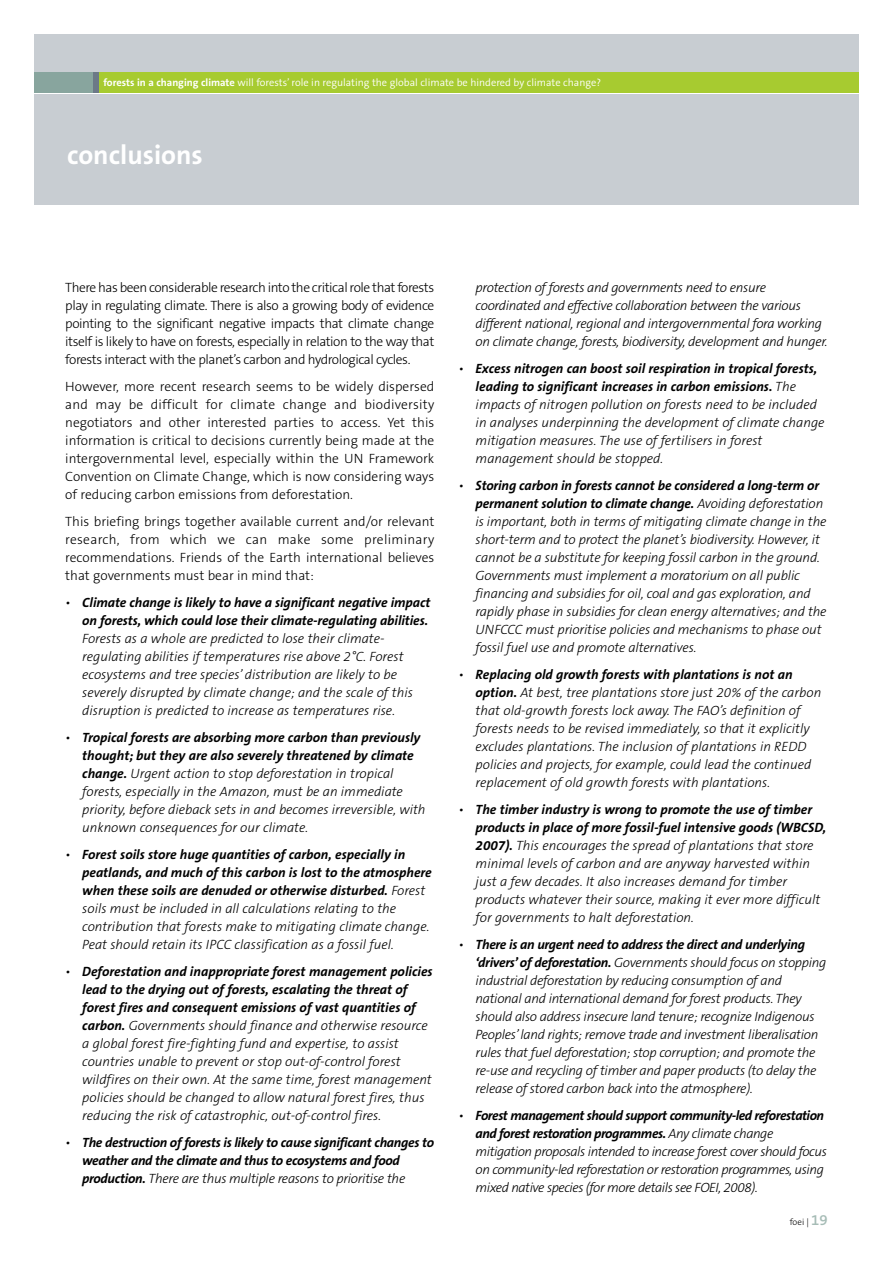
<style>
.page{position:relative;width:893px;height:1263px;background:#fff}
.page>*{position:absolute;margin:0;border:0;box-sizing:border-box;transform-origin:0 0}
.t1{font:700 27px "The Sans B7";color:#fff}
.t2{font:italic 300 13.5px/18px "The Sans B3";letter-spacing:-.01em;color:#000}
.t3{font:italic 700 13.5px/18px "The Sans B7";color:#000}
.t4{font:300 13.5px/18px "The Sans B3";color:#000;text-align:justify}
.t5{font:italic 300 13.5px/18px "The Sans B3";letter-spacing:-.035em;color:#000}
.t6{font:italic 700 13.5px/18px "The Sans B7";letter-spacing:-.02em;color:#000}
.t7{font:italic 700 13.5px/18px "The Sans B7";letter-spacing:-.035em;color:#000}
.t8{font:300 10.5px "The Sans B4";color:#fff}
.t9{font:300 9px "The Sans B3";color:#000}
.s1{font-family:"The Sans B7";font-weight:700}
.s2{font-family:"The Sans B3";font-weight:300}
.s3{font-family:"The Sans B6";font-weight:600;font-size:15px;color:#a6bcb6}
</style>
<div class="page">
<div style="left:34px;top:34px;width:825px;height:170px;background:#c8cdd2"></div>
<div style="left:34px;top:72px;width:825px;height:22px;background:#a7cb30"></div>
<div style="left:34px;top:72px;width:64px;height:22px;background:#88a59e"></div>
<div style="left:94px;top:72px;width:5px;height:22px;background:#6c7987"></div>
<hr style="left:34px;top:93px;width:825px;height:1px;background:#fff">
<p class="t8" style="left:103px;top:77px;width:499px"><span class="s1">forests in a changing climate</span> will forests’ role in regulating the global climate be hindered by climate change?</p>
<h1 class="t1" style="left:67px;top:140px;width:137px">conclusions</h1>
<p class="t4" style="left:65px;top:279px;width:371px">There has been considerable research into the critical role that forests play in regulating climate. There is also a growing body of evidence pointing to the significant negative impacts that climate change itself is likely to have on forests, especially in relation to the way that forests interact with the planet’s carbon and hydrological cycles.</p>
<p class="t4" style="left:65px;top:378px;width:371px">However, more recent research seems to be widely dispersed and may be difficult for climate change and biodiversity negotiators and other interested parties to access. Yet this information is critical to decisions currently being made at the intergovernmental level, especially within the UN Framework Convention on Climate Change, which is now considering ways of reducing carbon emissions from deforestation.</p>
<p class="t4" style="left:65px;top:513px;width:371px">This briefing brings together available current and/or relevant research, from which we can make some preliminary recommendations. Friends of the Earth international believes that governments must bear in mind that:</p>
<p class="t3" style="left:65px;top:594px;width:367px;text-align:right"><span class="s2">•</span> Climate change is likely to have a significant negative impact on forests, which could lose their climate-regulating abilities.</p>
<p class="t2" style="left:82px;top:630px;width:332px">Forests as a whole are predicted to lose their climate&shy;regulating abilities if temperatures rise above 2°C. Forest ecosystems and tree species’ distribution are likely to be severely disrupted by climate change; and the scale of this disruption is predicted to increase as temperatures rise.</p>
<p class="t3" style="left:82px;top:729px;width:340px;text-indent:-17px"><span class="s2">•</span> Tropical forests are absorbing more carbon than previously thought; but they are also severely threatened by climate</p>
<p class="t2" style="left:82px;top:765px;width:345px"><span class="s1">change.</span> Urgent action to stop deforestation in tropical forests, especially in the Amazon, must be an immediate priority, before dieback sets in and becomes irreversible, with unknown consequences for our climate.</p>
<p class="t3" style="left:82px;top:846px;width:351px;text-indent:-17px"><span class="s2">•</span> Forest soils store huge quantities of carbon, especially in peatlands, and much of this carbon is lost to the atmosphere when these soils are denuded or otherwise disturbed. <span class="s2">Forest</span></p>
<p class="t2" style="left:82px;top:900px;width:349px">soils must be included in all calculations relating to the contribution that forests make to mitigating climate change.<br>Peat should retain its IPCC classification as a fossil fuel.</p>
<p class="t3" style="left:82px;top:963px;width:352px;text-indent:-17px"><span class="s2">•</span> Deforestation and inappropriate forest management policies lead to the drying out of forests, escalating the threat of forest fires and consequent emissions of vast quantities of</p>
<p class="t2" style="left:82px;top:1017px;width:351px"><span class="s1">carbon.</span> Governments should finance and otherwise resource a global forest fire-fighting fund and expertise, to assist countries unable to prevent or stop out-of-control forest wildfires on their own. At the same time, forest management policies should be changed to allow natural forest fires, thus reducing the risk of catastrophic, out-of-control fires.</p>
<p class="t6" style="left:82px;top:1134px;width:353px;text-indent:-17px"><span class="s2">•</span> The destruction of forests is likely to cause significant changes to weather and the climate and thus to ecosystems and food</p>
<p class="t2" style="left:82px;top:1170px;width:325px"><span class="s1">production.</span> There are thus multiple reasons to prioritise the</p>
<p class="t2" style="left:476px;top:279px;width:353px">protection of forests and governments need to ensure coordinated and effective collaboration between the various different national, regional and intergovernmental fora working on climate change, forests, biodiversity, development and hunger.</p>
<p class="t3" style="left:459px;top:360px;width:360px;text-align:center"><span class="s2">•</span> Excess nitrogen can boost soil respiration in tropical forests, leading to significant increases in carbon emissions. <span class="s2">The</span></p>
<p class="t2" style="left:476px;top:396px;width:350px">impacts of nitrogen pollution on forests need to be included in analyses underpinning the development of climate change mitigation measures. The use of fertilisers in forest management should be stopped.</p>
<p class="t3" style="left:476px;top:477px;width:349px;text-indent:-17px"><span class="s2">•</span> Storing carbon in forests cannot be considered a long-term or permanent solution to climate change. <span class="s2">Avoiding deforestation</span></p>
<p class="t2" style="left:476px;top:513px;width:353px">is important, both in terms of mitigating climate change in the short-term and to protect the planet’s biodiversity. However, it cannot be a substitute for keeping fossil carbon in the ground.<br>Governments must implement a moratorium on all public financing and subsidies for oil, coal and gas exploration, and rapidly phase in subsidies for clean energy alternatives; and the UNFCCC must prioritise policies and mechanisms to phase out fossil fuel use and promote alternatives.</p>
<p class="t3" style="left:459px;top:666px;width:335px"><span class="s2">•</span> Replacing old growth forests with plantations is not an</p>
<p class="t2" style="left:476px;top:684px;width:347px"><span class="s1">option.</span> At best, tree plantations store just 20% of the carbon that old-growth forests lock away. The FAO’s definition of forests needs to be revised immediately, so that it explicitly excludes plantations. The inclusion of plantations in REDD policies and projects, for example, could lead the continued replacement of old growth forests with plantations.</p>
<p class="t3" style="left:476px;top:801px;width:352px;text-indent:-17px"><span class="s2">•</span> The timber industry is wrong to promote the use of timber products in place of more fossil-fuel intensive goods (WBCSD,</p>
<p class="t2" style="left:476px;top:837px;width:346px"><span class="s1">2007).</span> This encourages the spread of plantations that store minimal levels of carbon and are anyway harvested within just a few decades. It also increases demand for timber products whatever their source, making it ever more difficult for governments to halt deforestation.</p>
<p class="t6" style="left:459px;top:936px;width:348px"><span class="s2">•</span> There is an urgent need to address the direct and underlying</p>
<p class="t2" style="left:476px;top:954px;width:352px"><span class="s1">‘drivers’ of deforestation.</span> Governments should focus on stopping industrial deforestation by reducing consumption of and national and international demand for forest products. They should also address insecure land tenure; recognize Indigenous Peoples’land rights; remove trade and investment liberalisation rules that fuel deforestation; stop corruption; and promote the re-use and recycling of timber and paper products (to delay the release of stored carbon back into the atmosphere).</p>
<p class="t7" style="left:476px;top:1107px;width:350px;text-indent:-17px"><span class="s2">•</span> Forest management should support community-led reforestation and forest restoration programmes. <span class="s2">Any climate change</span></p>
<p class="t5" style="left:476px;top:1143px;width:353px">mitigation proposals intended to increase forest cover should focus on community-led reforestation or restoration programmes, using mixed native species (for more details see FOEI, 2008).</p>
<p class="t9" style="left:790px;top:1217px;width:39px">foei | <span class="s3">19</span></p>
</div>
